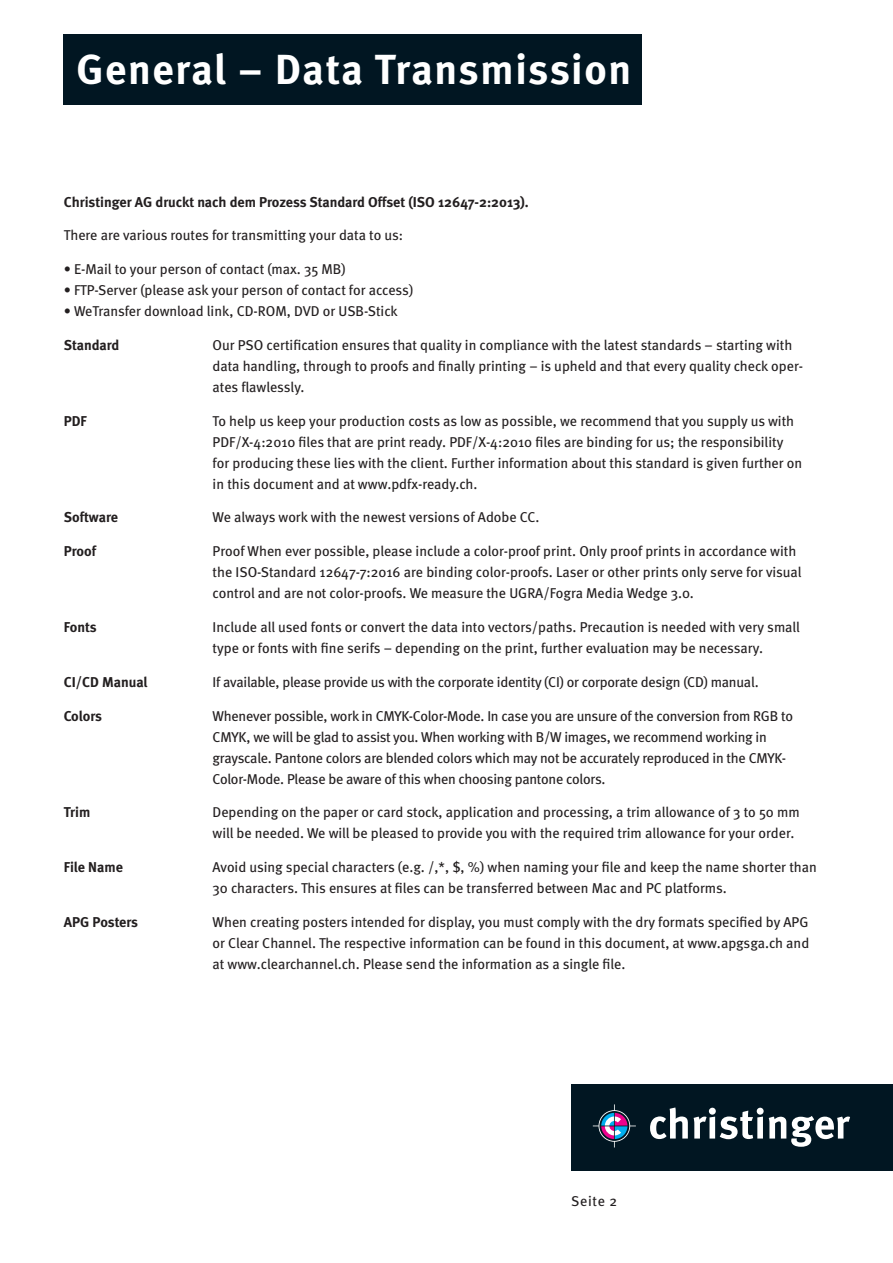
<style>
.page{position:relative;width:893px;height:1263px;background:#fff}
.page>*{position:absolute;margin:0;border:0;box-sizing:border-box;transform-origin:0 0}
.t1{font:700 42px "Meta";letter-spacing:.04em;color:#fff}
.grundtext{font:14.25px/21px "Meta";color:#231f20}
.grundtext-2{font:700 14.25px "Meta";color:#231f20}
</style>
<div class="page">
<div style="left:571px;top:1084px;width:322px;height:87px;background:#011622"></div>
<svg style="left:650px;top:1107px;width:200px;height:40px"></svg>
<svg style="left:593px;top:1104px;width:43px;height:43px"></svg>
<div style="left:64px;top:34px;width:578px;height:70px;background:#011622"></div>
<p class="t1" style="left:77px;top:44px;width:556px">General – Data Transmission</p>
<p class="grundtext-2" style="left:64px;top:193px;width:466px">Christinger AG druckt nach dem Prozess Standard Offset (ISO 12647-2:2013).</p>
<p class="grundtext" style="left:64px;top:225px;width:341px">There are various routes for transmitting your data to us:</p>
<p class="grundtext" style="left:64px;top:259px;width:283px">• E-Mail to your person of contact (max. 35 MB)</p>
<p class="grundtext" style="left:64px;top:280px;width:351px">• FTP-Server (please ask your person of contact for access)</p>
<p class="grundtext" style="left:64px;top:301px;width:335px">• WeTransfer download link, CD-ROM, DVD or USB-Stick</p>
<p class="grundtext-2" style="left:64px;top:336px;width:57px">Standard</p>
<p class="grundtext" style="left:213px;top:334px;width:592px">Our PSO certification ensures that quality in compliance with the latest standards – starting with data handling, through to proofs and finally printing – is upheld and that every quality check oper&shy;ates flawlessly.</p>
<p class="grundtext-2" style="left:64px;top:412px;width:25px">PDF</p>
<p class="grundtext" style="left:213px;top:410px;width:591px">To help us keep your production costs as low as possible, we recommend that you supply us with PDF/X-4:2010 files that are print ready. PDF/X-4:2010 files are binding for us; the responsibility for producing these lies with the client. Further information about this standard is given further on in this document and at www.pdfx-ready.ch.</p>
<p class="grundtext-2" style="left:64px;top:509px;width:56px">Software</p>
<p class="grundtext" style="left:213px;top:507px;width:328px">We always work with the newest versions of Adobe CC.</p>
<p class="grundtext-2" style="left:64px;top:543px;width:34px">Proof</p>
<p class="grundtext" style="left:213px;top:541px;width:590px">Proof When ever possible, please include a color-proof print. Only proof prints in accordance with the ISO-Standard 12647-7:2016 are binding color-proofs. Laser or other prints only serve for visual control and are not color-proofs. We measure the UGRA/Fogra Media Wedge 3.0.</p>
<p class="grundtext-2" style="left:64px;top:619px;width:34px">Fonts</p>
<p class="grundtext" style="left:213px;top:616px;width:589px">Include all used fonts or convert the data into vectors/paths. Precaution is needed with very small type or fonts with fine serifs – depending on the print, further evaluation may be necessary.</p>
<p class="grundtext-2" style="left:64px;top:673px;width:85px">CI/CD Manual</p>
<p class="grundtext" style="left:213px;top:671px;width:548px">If available, please provide us with the corporate identity (CI) or corporate design (CD) manual.</p>
<p class="grundtext-2" style="left:64px;top:707px;width:40px">Colors</p>
<p class="grundtext" style="left:213px;top:705px;width:582px">Whenever possible, work in CMYK-Color-Mode. In case you are unsure of the conversion from RGB to CMYK, we will be glad to assist you. When working with B/W images, we recommend working in grayscale. Pantone colors are blended colors which may not be accurately reproduced in the CMYK-Color-Mode. Please be aware of this when choosing pantone colors.</p>
<p class="grundtext-2" style="left:64px;top:804px;width:28px">Trim</p>
<p class="grundtext" style="left:213px;top:802px;width:589px">Depending on the paper or card stock, application and processing, a trim allowance of 3 to 50 mm will be needed. We will be pleased to provide you with the required trim allowance for your order.</p>
<p class="grundtext-2" style="left:64px;top:859px;width:61px">File Name</p>
<p class="grundtext" style="left:213px;top:856px;width:606px">Avoid using special characters (e.g. /,*, $, %) when naming your file and keep the name shorter than<br>30 characters. This ensures at files can be transferred between Mac and PC platforms.</p>
<p class="grundtext-2" style="left:64px;top:913px;width:76px">APG Posters</p>
<p class="grundtext" style="left:213px;top:911px;width:598px;text-align:justify">When creating posters intended for display, you must comply with the dry formats specified by APG or Clear Channel. The respective information can be found in this document, at www.apgsga.ch and at www.clearchannel.ch. Please send the information as a single file.</p>
<p class="grundtext" style="left:571px;top:1190px;width:48px">Seite 2</p>
</div>
